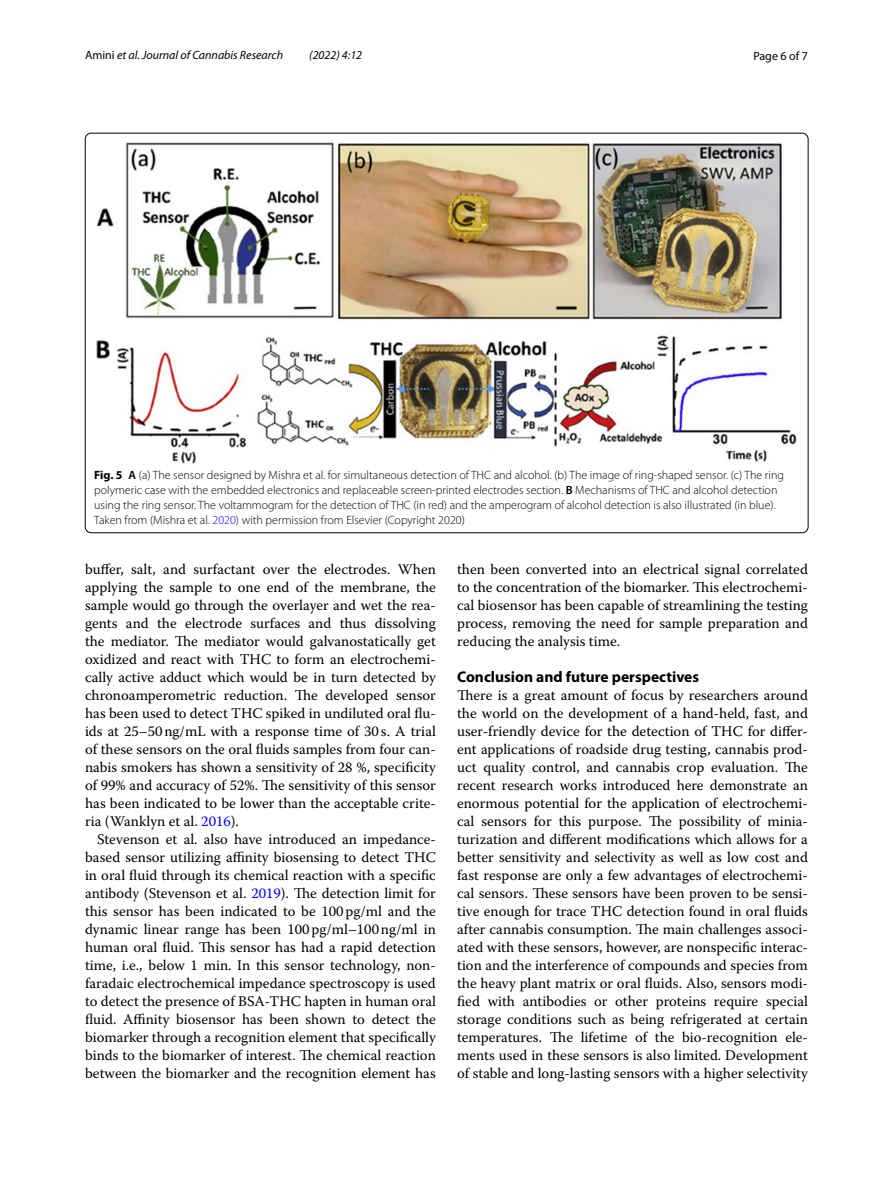
<style>
.page{position:relative;width:893px;height:1187px;background:#fff}
.page>*{position:absolute;margin:0;border:0;box-sizing:border-box;transform-origin:0 0}
.t1{font:700 15.45px "Myriad Pro";color:#000}
.t2{font:14.7px/18px "Warnock Pro";color:#000;text-align:justify}
.t3{font:300 12px/15px "Myriad Pro";color:#000}
.t4{font:italic 12px "Myriad Pro";color:#000}
.t5{font:12px "Myriad Pro";color:#000}
.s1{font-style:normal}
.s2{font-weight:700}
.s3{font-weight:600}
.s4{color:#00f}
</style>
<div class="page">
<img style="left:96px;top:142px;width:701px;height:321px">
<p class="t4" style="left:85px;top:48px;width:200px"><span class="s1">Amini</span> et al. Journal of Cannabis Research</p>
<p class="t4" style="left:309px;top:48px;width:54px">(2022) 4:12</p>
<p class="t5" style="left:753px;top:48px;width:56px">Page 6 of 7</p>
<p class="t3" style="left:94px;top:467px;width:691px"><span class="s2">Fig. 5</span> <span class="s3">A</span> (a) The sensor designed by Mishra et al. for simultaneous detection of THC and alcohol. (b) The image of ring-shaped sensor. (c) The ring polymeric case with the embedded electronics and replaceable screen-printed electrodes section. <span class="s3">B</span> Mechanisms of THC and alcohol detection using the ring sensor. The voltammogram for the detection of THC (in red) and the amperogram of alcohol detection is also illustrated (in blue).<br>Taken from (Mishra et al. <span class="s4">2020</span>) with permission from Elsevier (Copyright 2020)</p>
<p class="t2" style="left:85px;top:560px;width:352px">buffer, salt, and surfactant over the electrodes. When applying the sample to one end of the membrane, the sample would go through the overlayer and wet the rea&shy;gents and the electrode surfaces and thus dissolving the mediator. The mediator would galvanostatically get oxidized and react with THC to form an electrochemi&shy;cally active adduct which would be in turn detected by chronoamperometric reduction. The developed sensor has been used to detect THC spiked in undiluted oral flu&shy;ids at 25–50ng/mL with a response time of 30s. A trial of these sensors on the oral fluids samples from four can&shy;nabis smokers has shown a sensitivity of 28 %, specificity of 99% and accuracy of 52%. The sensitivity of this sensor has been indicated to be lower than the acceptable crite&shy;ria (Wanklyn et al. <span class="s4">2016</span>).</p>
<p class="t2" style="left:85px;top:830px;width:352px;text-indent:12px">Stevenson et al. also have introduced an impedance&shy;based sensor utilizing affinity biosensing to detect THC in oral fluid through its chemical reaction with a specific antibody (Stevenson et al. <span class="s4">2019</span>). The detection limit for this sensor has been indicated to be 100pg/ml and the dynamic linear range has been 100pg/ml–100ng/ml in human oral fluid. This sensor has had a rapid detection time, i.e., below 1 min. In this sensor technology, non&shy;faradaic electrochemical impedance spectroscopy is used to detect the presence of BSA-THC hapten in human oral fluid. Affinity biosensor has been shown to detect the biomarker through a recognition element that specifically binds to the biomarker of interest. The chemical reaction between the biomarker and the recognition element has</p>
<p class="t2" style="left:457px;top:560px;width:352px">then been converted into an electrical signal correlated to the concentration of the biomarker. This electrochemi&shy;cal biosensor has been capable of streamlining the testing process, removing the need for sample preparation and reducing the analysis time.</p>
<p class="t1" style="left:457px;top:667px;width:244px">Conclusion and future perspectives</p>
<p class="t2" style="left:457px;top:686px;width:352px">There is a great amount of focus by researchers around the world on the development of a hand-held, fast, and user-friendly device for the detection of THC for differ&shy;ent applications of roadside drug testing, cannabis prod&shy;uct quality control, and cannabis crop evaluation. The recent research works introduced here demonstrate an enormous potential for the application of electrochemi&shy;cal sensors for this purpose. The possibility of minia&shy;turization and different modifications which allows for a better sensitivity and selectivity as well as low cost and fast response are only a few advantages of electrochemi&shy;cal sensors. These sensors have been proven to be sensi&shy;tive enough for trace THC detection found in oral fluids after cannabis consumption. The main challenges associ&shy;ated with these sensors, however, are nonspecific interac&shy;tion and the interference of compounds and species from the heavy plant matrix or oral fluids. Also, sensors modi&shy;fied with antibodies or other proteins require special storage conditions such as being refrigerated at certain temperatures. The lifetime of the bio-recognition ele&shy;ments used in these sensors is also limited. Development of stable and long-lasting sensors with a higher selectivity</p>
</div>
